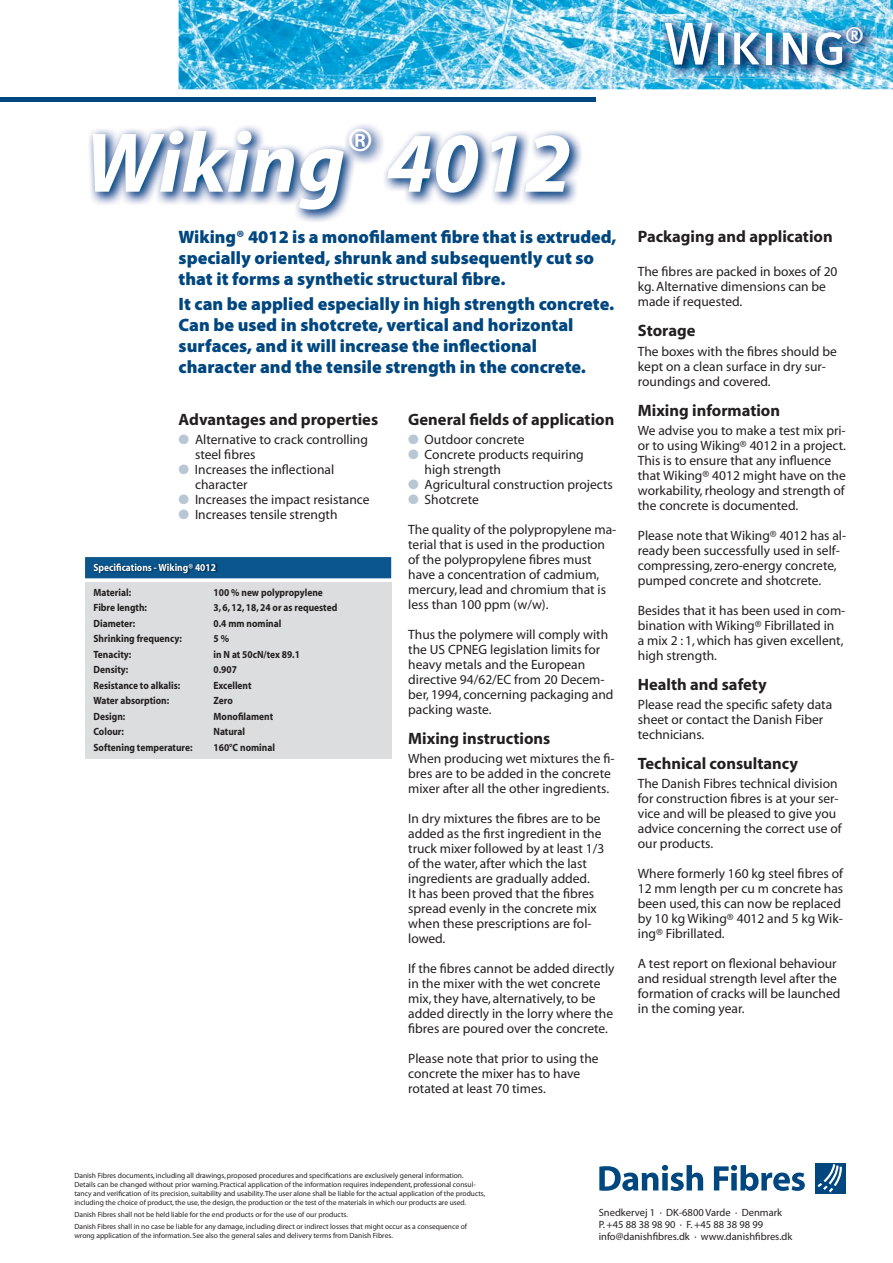
<style>
.page{position:relative;width:893px;height:1263px;background:#fff}
.page>*{position:absolute;margin:0;border:0;box-sizing:border-box;transform-origin:0 0}
.t1{font:italic 700 85.5px "Myriad";color:#fff}
.t2{font:60px "Meta Plus Book Caps";color:#fff}
.t3{font:21.9px "Meta Plus Book Caps";color:#f1f3f8}
.t4{font:900 18px/21px "Myriad Pro";color:#00467f}
.t5{font:700 16.5px "Myriad";color:#231f20}
.t6{font:13.5px/15px "Myriad";color:#231f20}
.t7{font:700 10.5px "Myriad";color:#231f20;scale:.9 1}
.t8{font:10.5px/12px "Myriad";color:#231f20}
.t9{font:700 10.5px "Myriad";color:#fff;scale:.9 1}
.t10{font:7.5px/9px "Myriad";color:#231f20}
.s1{color:#b9c7d4}
</style>
<div class="page">
<img style="left:179px;top:0;width:714px;height:89px">
<img style="left:89px;top:124px;width:493px;height:98px">
<hr style="left:0;top:98px;width:595px;height:4px;background:#00467f">
<div style="left:85px;top:583px;width:306px;height:176px;background:#dcddde"></div>
<div style="left:85px;top:557px;width:306px;height:21px;background:#0b578d"></div>
<img style="left:93px;top:562px;width:126px;height:13px">
<img style="left:661px;top:18px;width:215px;height:61px">
<img style="left:665px;top:23px;width:177px;height:42px">
<img style="left:846px;top:27px;width:17px;height:16px">
<svg style="left:599px;top:1165px;width:104px;height:26px"></svg>
<svg style="left:714px;top:1165px;width:91px;height:26px"></svg>
<div style="left:815px;top:1163px;width:31px;height:31px;background:#00467f"></div>
<svg style="left:818px;top:1164px;width:24px;height:28px"></svg>
<h2 class="t2" style="left:664px;top:9px;width:184px">Wiking</h2>
<h3 class="t3" style="left:846px;top:22px;width:19px">®</h3>
<h1 class="t1" style="left:85px;top:131px;width:488px">Wiking<sup>®</sup> 4012</h1>
<h3 class="t4" style="left:179px;top:228px;width:439px">Wiking® 4012 is a monofilament fibre that is extruded, specially oriented, shrunk and subsequently cut so that it forms a synthetic structural fibre.</h3>
<h3 class="t4" style="left:179px;top:295px;width:437px">It can be applied especially in high strength concrete.<br>Can be used in shotcrete, vertical and horizontal surfaces, and it will increase the inflectional character and the tensile strength in the concrete.</h3>
<p class="t5" style="left:179px;top:413px;width:201px">Advantages and properties</p>
<p class="t6" style="left:195px;top:433px;width:174px;text-indent:-16px"><span class="s1">●</span> Alternative to crack controlling steel fibres</p>
<p class="t6" style="left:195px;top:463px;width:141px;text-indent:-16px"><span class="s1">●</span> Increases the inflectional character</p>
<p class="t6" style="left:179px;top:493px;width:192px"><span class="s1">●</span> Increases the impact resistance</p>
<p class="t6" style="left:179px;top:508px;width:160px"><span class="s1">●</span> Increases tensile strength</p>
<p class="t9" style="left:94px;top:563px;width:138px">Specifications - Wiking® 4012</p>
<p class="t7" style="left:94px;top:588px;width:43px">Material:</p>
<p class="t7" style="left:214px;top:588px;width:123px">100 % new polypropylene</p>
<p class="t7" style="left:94px;top:604px;width:61px">Fibre length:</p>
<p class="t7" style="left:214px;top:604px;width:139px">3, 6, 12, 18, 24 or as requested</p>
<p class="t7" style="left:94px;top:619px;width:48px">Diameter:</p>
<p class="t7" style="left:214px;top:619px;width:77px">0.4 mm nominal</p>
<p class="t7" style="left:94px;top:635px;width:100px">Shrinking frequency:</p>
<p class="t7" style="left:214px;top:635px;width:19px">5 %</p>
<p class="t7" style="left:94px;top:650px;width:44px">Tenacity:</p>
<p class="t7" style="left:214px;top:650px;width:98px">in N at 50cN/tex 89.1</p>
<p class="t7" style="left:94px;top:666px;width:40px">Density:</p>
<p class="t7" style="left:214px;top:666px;width:28px">0.907</p>
<p class="t7" style="left:94px;top:681px;width:98px">Resistance to alkalis:</p>
<p class="t7" style="left:214px;top:681px;width:44px">Excellent</p>
<p class="t7" style="left:94px;top:697px;width:86px">Water absorption:</p>
<p class="t7" style="left:214px;top:697px;width:23px">Zero</p>
<p class="t7" style="left:94px;top:712px;width:37px">Design:</p>
<p class="t7" style="left:214px;top:712px;width:68px">Monofilament</p>
<p class="t7" style="left:94px;top:728px;width:35px">Colour:</p>
<p class="t7" style="left:214px;top:728px;width:36px">Natural</p>
<p class="t7" style="left:94px;top:743px;width:112px">Softening temperature:</p>
<p class="t7" style="left:214px;top:743px;width:70px">160°C nominal</p>
<p class="t5" style="left:408px;top:413px;width:208px">General fields of application</p>
<p class="t6" style="left:408px;top:433px;width:118px"><span class="s1">●</span> Outdoor concrete</p>
<p class="t6" style="left:425px;top:448px;width:161px;text-indent:-16px"><span class="s1">●</span> Concrete products requiring high strength</p>
<p class="t6" style="left:408px;top:478px;width:206px"><span class="s1">●</span> Agricultural construction projects</p>
<p class="t6" style="left:408px;top:493px;width:72px"><span class="s1">●</span> Shotcrete</p>
<p class="t6" style="left:408px;top:523px;width:210px">The quality of the polypropylene ma&shy;terial that is used in the production of the polypropylene fibres must have a concentration of cadmium, mercury, lead and chromium that is less than 100 ppm (w/w).</p>
<p class="t6" style="left:408px;top:628px;width:207px">Thus the polymere will comply with the US CPNEG legislation limits for heavy metals and the European directive 94/62/EC from 20 Decem&shy;ber, 1994, concerning packaging and packing waste.</p>
<p class="t5" style="left:408px;top:732px;width:144px">Mixing instructions</p>
<p class="t6" style="left:408px;top:752px;width:208px">When producing wet mixtures the fi&shy;bres are to be added in the concrete mixer after all the other ingredients.</p>
<p class="t6" style="left:408px;top:812px;width:198px">In dry mixtures the fibres are to be added as the first ingredient in the truck mixer followed by at least 1/3 of the water, after which the last ingredients are gradually added.<br>It has been proved that the fibres spread evenly in the concrete mix when these prescriptions are fol&shy;lowed.</p>
<p class="t6" style="left:408px;top:962px;width:208px">If the fibres cannot be added directly in the mixer with the wet concrete mix, they have, alternatively, to be added directly in the lorry where the fibres are poured over the concrete.</p>
<p class="t6" style="left:408px;top:1052px;width:192px">Please note that prior to using the concrete the mixer has to have rotated at least 70 times.</p>
<p class="t5" style="left:638px;top:230px;width:196px">Packaging and application</p>
<p class="t6" style="left:638px;top:265px;width:201px">The fibres are packed in boxes of 20 kg. Alternative dimensions can be made if requested.</p>
<p class="t5" style="left:638px;top:325px;width:59px">Storage</p>
<p class="t6" style="left:638px;top:345px;width:200px">The boxes with the fibres should be kept on a clean surface in dry sur&shy;roundings and covered.</p>
<p class="t5" style="left:638px;top:404px;width:144px">Mixing information</p>
<p class="t6" style="left:638px;top:424px;width:210px">We advise you to make a test mix pri&shy;or to using Wiking® 4012 in a project.<br>This is to ensure that any influence that Wiking® 4012 might have on the workability, rheology and strength of the concrete is documented.</p>
<p class="t6" style="left:638px;top:529px;width:210px">Please note that Wiking® 4012 has al&shy;ready been successfully used in self&shy;compressing, zero-energy concrete, pumped concrete and shotcrete.</p>
<p class="t6" style="left:638px;top:604px;width:209px">Besides that it has been used in com&shy;bination with Wiking® Fibrillated in<br>a mix 2 : 1, which has given excellent, high strength.</p>
<p class="t5" style="left:638px;top:678px;width:130px">Health and safety</p>
<p class="t6" style="left:638px;top:698px;width:196px">Please read the specific safety data sheet or contact the Danish Fiber technicians.</p>
<p class="t5" style="left:638px;top:757px;width:162px">Technical consultancy</p>
<p class="t6" style="left:638px;top:777px;width:205px">The Danish Fibres technical division for construction fibres is at your ser&shy;vice and will be pleased to give you advice concerning the correct use of our products.</p>
<p class="t6" style="left:638px;top:867px;width:207px">Where formerly 160 kg steel fibres of<br>12 mm length per cu m concrete has been used, this can now be replaced by 10 kg Wiking® 4012 and 5 kg Wik&shy;ing® Fibrillated.</p>
<p class="t6" style="left:638px;top:957px;width:204px">A test report on flexional behaviour and residual strength level after the formation of cracks will be launched in the coming year.</p>
<p class="t10" style="left:74px;top:1171px;width:412px">Danish Fibres documents, including all drawings, proposed procedures and specifications are exclusively general information.<br>Details can be changed without prior warning. Practical application of the information requires independent, professional consul&shy;tancy and verification of its precision, suitability and usability. The user alone shall be liable for the actual application of the products, including the choice of product, the use, the design, the production or the test of the materials in which our products are used.</p>
<p class="t10" style="left:74px;top:1209px;width:394px;line-height:12.1px">Danish Fibres shall not be held liable for the end products or for the use of our products.<br>Danish Fibres shall in no case be liable for any damage, including direct or indirect losses that might occur as a consequence of</p>
<p class="t10" style="left:74px;top:1232px;width:320px">wrong application of the information. See also the general sales and delivery terms from Danish Fibres.</p>
<p class="t8" style="left:599px;top:1207px;width:195px">Snedkervej 1 · DK-6800 Varde · Denmark<br>P. +45 88 38 98 90 · F. +45 88 38 98 99 info@danishfibres.dk · www.danishfibres.dk</p>
</div>
